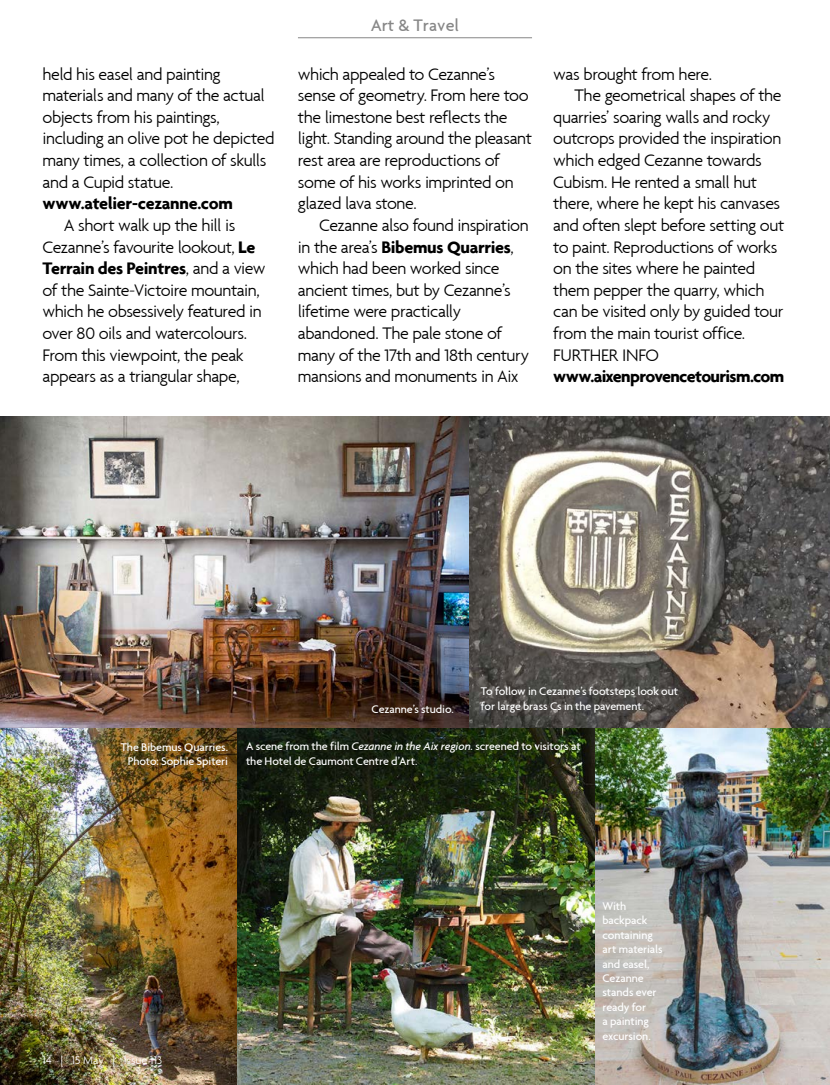
<style>
.page{position:relative;width:830px;height:1085px;background:#fff}
.page>*{position:absolute;margin:0;border:0;box-sizing:border-box;transform-origin:0 0}
.t1{font:300 18px/21.6px "Agenda";letter-spacing:-.025em;color:#000}
.t2{font:700 18px "Agenda";letter-spacing:-.035em;color:#000}
.t3{font:500 18px "Agenda";color:#878787}
.t4{font:500 12px/14.4px "Agenda";letter-spacing:-.01em;color:#fff}
.t5{font:300 12px "Agenda";color:#fff}
.s1{font-weight:700}
.s2{font-style:italic}
</style>
<div class="page">
<img style="left:468px;top:417px;width:361px;height:311px">
<img style="left:594px;top:728px;width:235px;height:356px">
<hr style="left:298px;top:37px;width:233px;height:1px;background:#878787">
<img style="left:0;top:417px;width:468px;height:311px">
<img style="left:0;top:728px;width:594px;height:356px">
<p class="t1" style="left:43px;top:63px;width:233px">held his easel and painting materials and many of the actual objects from his paintings, including an olive pot he depicted many times, a collection of skulls and a Cupid statue.</p>
<p class="t2" style="left:43px;top:192px;width:192px">www.atelier-cezanne.com</p>
<p class="t1" style="left:43px;top:214px;width:224px;text-indent:21px">A short walk up the hill is<br>Cezanne’s favourite lookout, <span class="s1">Le<br>Terrain des Peintres</span>, and a view of the Sainte-Victoire mountain, which he obsessively featured in over 80 oils and watercolours.<br>From this viewpoint, the peak appears as a triangular shape,</p>
<p class="t3" style="left:370px;top:14px;width:90px">Art &amp; Travel</p>
<p class="t1" style="left:298px;top:63px;width:235px">which appealed to Cezanne’s sense of geometry. From here too the limestone best reflects the light. Standing around the pleasant rest area are reproductions of some of his works imprinted on glazed lava stone.</p>
<p class="t1" style="left:298px;top:214px;width:232px;text-indent:21px">Cezanne also found inspiration in the area’s <span class="s1">Bibemus Quarries</span>, which had been worked since ancient times, but by Cezanne’s lifetime were practically abandoned. The pale stone of many of the 17th and 18th century mansions and monuments in Aix</p>
<p class="t1" style="left:553px;top:63px;width:160px">was brought from here.</p>
<p class="t1" style="left:574px;top:84px;width:208px">The geometrical shapes of the</p>
<p class="t1" style="left:553px;top:106px;width:219px">quarries’ soaring walls and rocky</p>
<p class="t1" style="left:553px;top:128px;width:229px">outcrops provided the inspiration</p>
<p class="t1" style="left:553px;top:149px;width:210px">which edged Cezanne towards</p>
<p class="t1" style="left:553px;top:171px;width:205px">Cubism. He rented a small hut</p>
<p class="t1" style="left:553px;top:192px;width:228px">there, where he kept his canvases</p>
<p class="t1" style="left:553px;top:214px;width:232px">and often slept before setting out</p>
<p class="t1" style="left:553px;top:236px;width:225px">to paint. Reproductions of works</p>
<p class="t1" style="left:553px;top:257px;width:203px">on the sites where he painted</p>
<p class="t1" style="left:553px;top:279px;width:212px">them pepper the quarry, which</p>
<p class="t1" style="left:553px;top:300px;width:231px">can be visited only by guided tour</p>
<p class="t1" style="left:553px;top:322px;width:193px">from the main tourist office.</p>
<p class="t1" style="left:553px;top:344px;width:107px">FURTHER INFO</p>
<p class="t2" style="left:553px;top:365px;width:232px">www.aixenprovencetourism.com</p>
<p class="t4" style="left:480px;top:683px;width:199px">To follow in Cezanne’s footsteps look out</p>
<p class="t4" style="left:371px;top:701px;width:84px">Cezanne’s studio.</p>
<p class="t4" style="left:480px;top:698px;width:165px">for large brass Cs in the pavement.</p>
<p class="t4" style="left:121px;top:739px;width:109px;text-align:center">The Bibemus Quarries.<br>Photo: Sophie Spiteri</p>
<p class="t4" style="left:246px;top:738px;width:336px">A scene from the film <span class="s2">Cezanne in the Aix region.</span> screened to visitors at the Hotel de Caumont Centre d’Art.</p>
<p class="t5" style="left:43px;top:1052px;width:121px">14 | 15 May | Issue 113</p>
<p class="t4" style="left:602px;top:898px;width:62px">With backpack containing art materials and easel,<br>Cezanne stands ever ready for<br>a painting excursion.</p>
</div>
